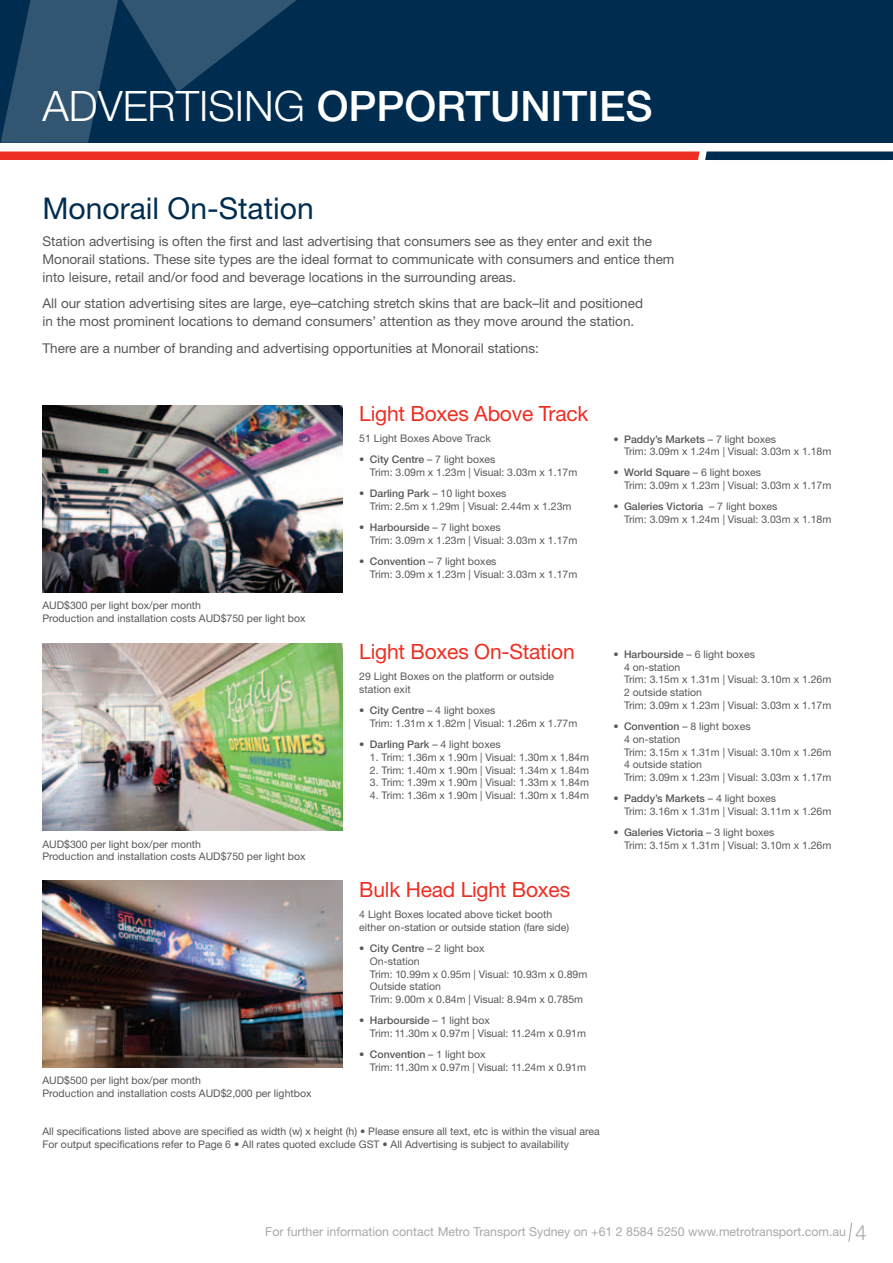
<style>
.page{position:relative;width:893px;height:1263px;background:#fff}
.page>*{position:absolute;margin:0;border:0;box-sizing:border-box;transform-origin:0 0}
.t1{font:500 42px "Helvetica Neue";color:#fff}
.t2{font:30px "Helvetica Neue";color:#002d4f}
.t3{font:21px "Helvetica Neue";letter-spacing:-.01em;color:#ee2e22}
.t4{font:13.5px/18px "Helvetica Neue";color:#57585a}
.t5{font:12.3px "Helvetica Neue";color:#a8a9ad}
.t6{font:10.5px/12.8px "Helvetica Neue";color:#57585a}
.s1{font-weight:300}
.s2{font-weight:500}
.s3{font-weight:300;font-size:21px}
</style>
<div class="page">
<svg style="left:0;top:151px;width:699px;height:9px;background:#ee392e"></svg>
<svg style="left:705px;top:151px;width:188px;height:9px;background:#0f3959"></svg>
<svg style="left:848px;top:1222px;width:4px;height:20px"></svg>
<div style="left:0;top:0;width:893px;height:143px;background:#002d4f"></div>
<svg style="left:1px;top:0;width:295px;height:143px"></svg>
<img style="left:43px;top:405px;width:299px;height:187px">
<img style="left:43px;top:644px;width:299px;height:187px">
<img style="left:43px;top:880px;width:299px;height:187px">
<h1 class="t1" style="left:43px;top:81px;width:612px"><span class="s1">ADVERTISING</span> OPPORTUNITIES</h1>
<h2 class="t2" style="left:43px;top:191px;width:273px">Monorail On-Station</h2>
<p class="t4" style="left:43px;top:232px;width:633px">Station advertising is often the first and last advertising that consumers see as they enter and exit the<br>Monorail stations. These site types are the ideal format to communicate with consumers and entice them into leisure, retail and/or food and beverage locations in the surrounding areas.</p>
<p class="t4" style="left:43px;top:294px;width:602px">All our station advertising sites are large, eye–catching stretch skins that are back–lit and positioned in the most prominent locations to demand consumers’ attention as they move around the station.</p>
<p class="t4" style="left:43px;top:339px;width:498px">There are a number of branding and advertising opportunities at Monorail stations:</p>
<p class="t6" style="left:43px;top:599px;width:265px">AUD$300 per light box/per month<br>Production and installation costs AUD$750 per light box</p>
<p class="t6" style="left:43px;top:837px;width:265px">AUD$300 per light box/per month<br>Production and installation costs AUD$750 per light box</p>
<p class="t6" style="left:43px;top:1074px;width:270px">AUD$500 per light box/per month<br>Production and installation costs AUD$2,000 per lightbox</p>
<h3 class="t3" style="left:359px;top:401px;width:231px">Light Boxes Above Track</h3>
<p class="t6" style="left:359px;top:432px;width:133px">51 Light Boxes Above Track</p>
<p class="t6" style="left:370px;top:453px;width:209px;text-indent:-11px">• <span class="s2">City Centre</span> – 7 light boxes<br>Trim: 3.09m x 1.23m | Visual: 3.03m x 1.17m</p>
<p class="t6" style="left:370px;top:487px;width:203px;text-indent:-11px">• <span class="s2">Darling Park</span> – 10 light boxes<br>Trim: 2.5m x 1.29m | Visual: 2.44m x 1.23m</p>
<p class="t6" style="left:370px;top:521px;width:209px;text-indent:-11px">• <span class="s2">Harbourside</span> – 7 light boxes<br>Trim: 3.09m x 1.23m | Visual: 3.03m x 1.17m</p>
<p class="t6" style="left:370px;top:555px;width:209px;text-indent:-11px">• <span class="s2">Convention</span> – 7 light boxes<br>Trim: 3.09m x 1.23m | Visual: 3.03m x 1.17m</p>
<h3 class="t3" style="left:359px;top:639px;width:217px">Light Boxes On-Station</h3>
<p class="t6" style="left:359px;top:670px;width:196px">29 Light Boxes on the platform or outside station exit</p>
<p class="t6" style="left:370px;top:704px;width:209px;text-indent:-11px">• <span class="s2">City Centre</span> – 4 light boxes<br>Trim: 1.31m x 1.82m | Visual: 1.26m x 1.77m</p>
<p class="t6" style="left:359px;top:738px;width:143px">• <span class="s2">Darling Park</span> – 4 light boxes</p>
<p class="t6" style="left:370px;top:751px;width:221px">1. Trim: 1.36m x 1.90m | Visual: 1.30m x 1.84m</p>
<p class="t6" style="left:370px;top:763px;width:221px">2. Trim: 1.40m x 1.90m | Visual: 1.34m x 1.84m</p>
<p class="t6" style="left:370px;top:776px;width:221px">3. Trim: 1.39m x 1.90m | Visual: 1.33m x 1.84m</p>
<p class="t6" style="left:370px;top:789px;width:221px">4. Trim: 1.36m x 1.90m | Visual: 1.30m x 1.84m</p>
<h3 class="t3" style="left:359px;top:877px;width:212px">Bulk Head Light Boxes</h3>
<p class="t6" style="left:359px;top:908px;width:211px">4 Light Boxes located above ticket booth either on-station or outside station (fare side)</p>
<p class="t6" style="left:370px;top:942px;width:219px;text-indent:-11px">• <span class="s2">City Centre</span> – 2 light box<br>On-station<br>Trim: 10.99m x 0.95m | Visual: 10.93m x 0.89m<br>Outside station<br>Trim: 9.00m x 0.84m | Visual: 8.94m x 0.785m</p>
<p class="t6" style="left:370px;top:1014px;width:218px;text-indent:-11px">• <span class="s2">Harbourside</span> – 1 light box<br>Trim: 11.30m x 0.97m | Visual: 11.24m x 0.91m</p>
<p class="t6" style="left:370px;top:1048px;width:218px;text-indent:-11px">• <span class="s2">Convention</span> – 1 light box<br>Trim: 11.30m x 0.97m | Visual: 11.24m x 0.91m</p>
<p class="t6" style="left:43px;top:1125px;width:559px">All specifications listed above are specified as width (w) x height (h) • Please ensure all text, etc is within the visual area<br>For output specifications refer to Page 6 • All rates quoted exclude GST • All Advertising is subject to availability</p>
<p class="t6" style="left:624px;top:432px;width:209px;text-indent:-11px">• <span class="s2">Paddy’s Markets</span> – 7 light boxes<br>Trim: 3.09m x 1.24m | Visual: 3.03m x 1.18m</p>
<p class="t6" style="left:624px;top:466px;width:209px;text-indent:-11px">• <span class="s2">World Square</span> – 6 light boxes<br>Trim: 3.09m x 1.23m | Visual: 3.03m x 1.17m</p>
<p class="t6" style="left:624px;top:500px;width:209px;text-indent:-11px">• <span class="s2">Galeries Victoria</span> – 7 light boxes<br>Trim: 3.09m x 1.24m | Visual: 3.03m x 1.18m</p>
<p class="t6" style="left:624px;top:648px;width:209px;text-indent:-11px">• <span class="s2">Harbourside</span> – 6 light boxes<br>4 on-station<br>Trim: 3.15m x 1.31m | Visual: 3.10m x 1.26m<br>2 outside station<br>Trim: 3.09m x 1.23m | Visual: 3.03m x 1.17m</p>
<p class="t6" style="left:624px;top:720px;width:209px;text-indent:-11px">• <span class="s2">Convention</span> – 8 light boxes<br>4 on-station<br>Trim: 3.15m x 1.31m | Visual: 3.10m x 1.26m<br>4 outside station<br>Trim: 3.09m x 1.23m | Visual: 3.03m x 1.17m</p>
<p class="t6" style="left:624px;top:792px;width:209px;text-indent:-11px">• <span class="s2">Paddy’s Markets</span> – 4 light boxes<br>Trim: 3.16m x 1.31m | Visual: 3.11m x 1.26m</p>
<p class="t6" style="left:624px;top:826px;width:209px;text-indent:-11px">• <span class="s2">Galeries Victoria</span> – 3 light boxes<br>Trim: 3.15m x 1.31m | Visual: 3.10m x 1.26m</p>
<p class="t5" style="left:265px;top:1224px;width:603px">For further information contact Metro Transport Sydney on +61 2 8584 5250 www.metrotransport.com.au <span class="s3">4</span></p>
</div>
